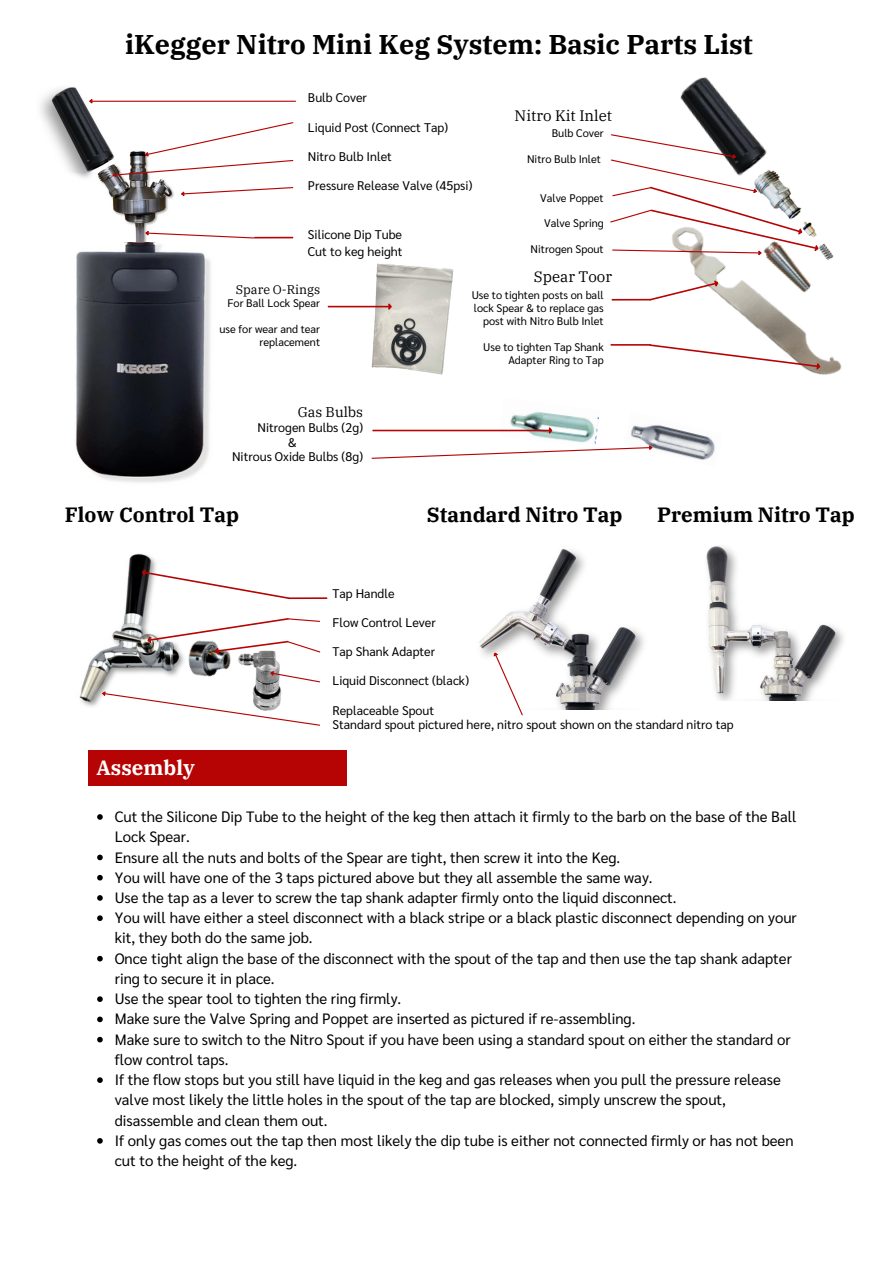
<style>
.page{position:relative;width:893px;height:1264px;background:#fff}
.page>*{position:absolute;margin:0;border:0;box-sizing:border-box;transform-origin:0 0}
.t1{font:700 27px "IBM Plex Serif";color:#000}
.t2{font:700 20.55px "IBM Plex Serif";color:#000}
.t3{font:700 20.55px "IBM Plex Serif";color:#fff}
.t4{font:15px/20.2px "Sarabun";color:#000}
.t5{font:15px "IBM Plex Serif";color:#000}
.t6{font:14.1px "IBM Plex Serif";color:#000}
.t7{font:12.6px/14.5px "Sarabun";color:#000}
.t8{font:12.6px "IBM Plex Serif";color:#000}
.t9{font:11.1px/12.9px "Sarabun";color:#000;text-align:right}
</style>
<div class="page">
<img style="left:40px;top:87px;width:233px;height:156px">
<img style="left:75px;top:243px;width:136px;height:240px">
<img style="left:79px;top:553px;width:94px;height:154px">
<img style="left:247px;top:656px;width:34px;height:33px">
<img style="left:173px;top:656px;width:74px;height:21px">
<img style="left:680px;top:77px;width:71px;height:56px">
<img style="left:647px;top:243px;width:195px;height:132px">
<img style="left:352px;top:263px;width:102px;height:112px">
<hr style="left:92px;top:101px;width:203px;height:1px;background:#b50403">
<svg style="left:88px;top:97px;width:5px;height:7px"></svg>
<svg style="left:179px;top:186px;width:115px;height:11px"></svg>
<svg style="left:144px;top:229px;width:111px;height:10px"></svg>
<hr style="left:254px;top:237px;width:39px;height:1px;background:#b50403">
<svg style="left:140px;top:566px;width:150px;height:34px"></svg>
<hr style="left:288px;top:597px;width:39px;height:2px;background:#b50403">
<svg style="left:145px;top:617px;width:176px;height:39px"></svg>
<svg style="left:268px;top:668px;width:53px;height:15px"></svg>
<img style="left:499px;top:412px;width:100px;height:32px">
<img style="left:630px;top:424px;width:85px;height:36px">
<hr style="left:612px;top:299px;width:38px;height:1px;background:#b50403">
<hr style="left:611px;top:344px;width:39px;height:1px;background:#b50403">
<hr style="left:328px;top:306px;width:60px;height:1px;background:#b50403">
<svg style="left:387px;top:302px;width:6px;height:10px"></svg>
<svg style="left:371px;top:444px;width:283px;height:15px"></svg>
<hr style="left:373px;top:430px;width:176px;height:1px;background:#b50403">
<svg style="left:548px;top:426px;width:5px;height:10px"></svg>
<svg style="left:648px;top:343px;width:174px;height:29px"></svg>
<svg style="left:648px;top:278px;width:72px;height:23px"></svg>
<svg style="left:610px;top:133px;width:210px;height:124px"></svg>
<svg style="left:111px;top:121px;width:183px;height:57px"></svg>
<img style="left:479px;top:549px;width:165px;height:160px">
<img style="left:706px;top:546px;width:138px;height:155px">
<svg style="left:97px;top:814px;width:6px;height:5px"></svg>
<svg style="left:97px;top:854px;width:6px;height:6px"></svg>
<svg style="left:97px;top:874px;width:6px;height:6px"></svg>
<svg style="left:97px;top:895px;width:6px;height:5px"></svg>
<svg style="left:97px;top:915px;width:6px;height:6px"></svg>
<svg style="left:97px;top:955px;width:6px;height:6px"></svg>
<svg style="left:97px;top:996px;width:6px;height:5px"></svg>
<svg style="left:97px;top:1016px;width:6px;height:6px"></svg>
<svg style="left:97px;top:1036px;width:6px;height:6px"></svg>
<svg style="left:97px;top:1077px;width:6px;height:5px"></svg>
<svg style="left:97px;top:1138px;width:6px;height:5px"></svg>
<svg style="left:100px;top:689px;width:220px;height:37px"></svg>
<svg style="left:491px;top:650px;width:32px;height:66px"></svg>
<div style="left:88px;top:750px;width:258px;height:35px;background:#b50403"></div>
<h1 class="t1" style="left:125px;top:26px;width:629px">iKegger Nitro Mini Keg System: Basic Parts List</h1>
<p class="t7" style="left:308px;top:90px;width:60px">Bulb Cover</p>
<p class="t7" style="left:308px;top:119px;width:142px">Liquid Post (Connect Tap)</p>
<p class="t7" style="left:308px;top:148px;width:85px">Nitro Bulb Inlet</p>
<p class="t7" style="left:308px;top:177px;width:166px">Pressure Release Valve (45psi)</p>
<p class="t5" style="left:514px;top:105px;width:99px">Nitro Kit Inlet</p>
<p class="t9" style="left:551px;top:126px;width:53px">Bulb Cover</p>
<p class="t9" style="left:527px;top:152px;width:75px">Nitro Bulb Inlet</p>
<p class="t9" style="left:540px;top:190px;width:65px">Valve Poppet</p>
<p class="t9" style="left:544px;top:216px;width:61px">Valve Spring</p>
<p class="t9" style="left:530px;top:242px;width:75px">Nitrogen Spout</p>
<p class="t9" style="left:471px;top:288px;width:134px">Use to tighten posts on ball lock Spear &amp; to replace gas post with Nitro Bulb Inlet</p>
<p class="t9" style="left:483px;top:339px;width:122px">Use to tighten Tap Shank<br>Adapter Ring to Tap</p>
<p class="t7" style="left:308px;top:226px;width:96px;line-height:16.8px">Silicone Dip Tube<br>Cut to keg height</p>
<p class="t5" style="left:534px;top:267px;width:80px">Spear Toor</p>
<p class="t8" style="left:236px;top:281px;width:86px">Spare O-Rings</p>
<p class="t9" style="left:227px;top:296px;width:94px">For Ball Lock Spear</p>
<p class="t9" style="left:219px;top:322px;width:102px">use for wear and tear replacement</p>
<p class="t6" style="left:298px;top:402px;width:67px">Gas Bulbs</p>
<p class="t7" style="left:257px;top:419px;width:107px">Nitrogen Bulbs (2g)</p>
<p class="t7" style="left:288px;top:434px;width:10px">&amp;</p>
<p class="t7" style="left:232px;top:449px;width:133px">Nitrous Oxide Bulbs (8g)</p>
<h2 class="t2" style="left:65px;top:501px;width:176px">Flow Control Tap</h2>
<h2 class="t2" style="left:427px;top:501px;width:197px">Standard Nitro Tap</h2>
<h2 class="t2" style="left:657px;top:501px;width:199px">Premium Nitro Tap</h2>
<h2 class="t3" style="left:97px;top:754px;width:100px">Assembly</h2>
<p class="t7" style="left:332px;top:585px;width:64px">Tap Handle</p>
<p class="t7" style="left:332px;top:614px;width:105px">Flow Control Lever</p>
<p class="t7" style="left:332px;top:643px;width:104px">Tap Shank Adapter</p>
<p class="t7" style="left:332px;top:673px;width:138px">Liquid Disconnect (black)</p>
<p class="t7" style="left:332px;top:702px;width:402px">Replaceable Spout<br>Standard spout pictured here, nitro spout shown on the standard nitro tap</p>
<p class="t4" style="left:115px;top:805px;width:683px">Cut the Silicone Dip Tube to the height of the keg then attach it firmly to the barb on the base of the Ball Lock Spear.<br>Ensure all the nuts and bolts of the Spear are tight, then screw it into the Keg.<br>You will have one of the 3 taps pictured above but they all assemble the same way.<br>Use the tap as a lever to screw the tap shank adapter firmly onto the liquid disconnect.<br>You will have either a steel disconnect with a black stripe or a black plastic disconnect depending on your kit, they both do the same job.<br>Once tight align the base of the disconnect with the spout of the tap and then use the tap shank adapter ring to secure it in place.<br>Use the spear tool to tighten the ring firmly.<br>Make sure the Valve Spring and Poppet are inserted as pictured if re-assembling.<br>Make sure to switch to the Nitro Spout if you have been using a standard spout on either the standard or flow control taps.<br>If the flow stops but you still have liquid in the keg and gas releases when you pull the pressure release valve most likely the little holes in the spout of the tap are blocked, simply unscrew the spout, disassemble and clean them out.<br>If only gas comes out the tap then most likely the dip tube is either not connected firmly or has not been cut to the height of the keg.</p>
</div>
